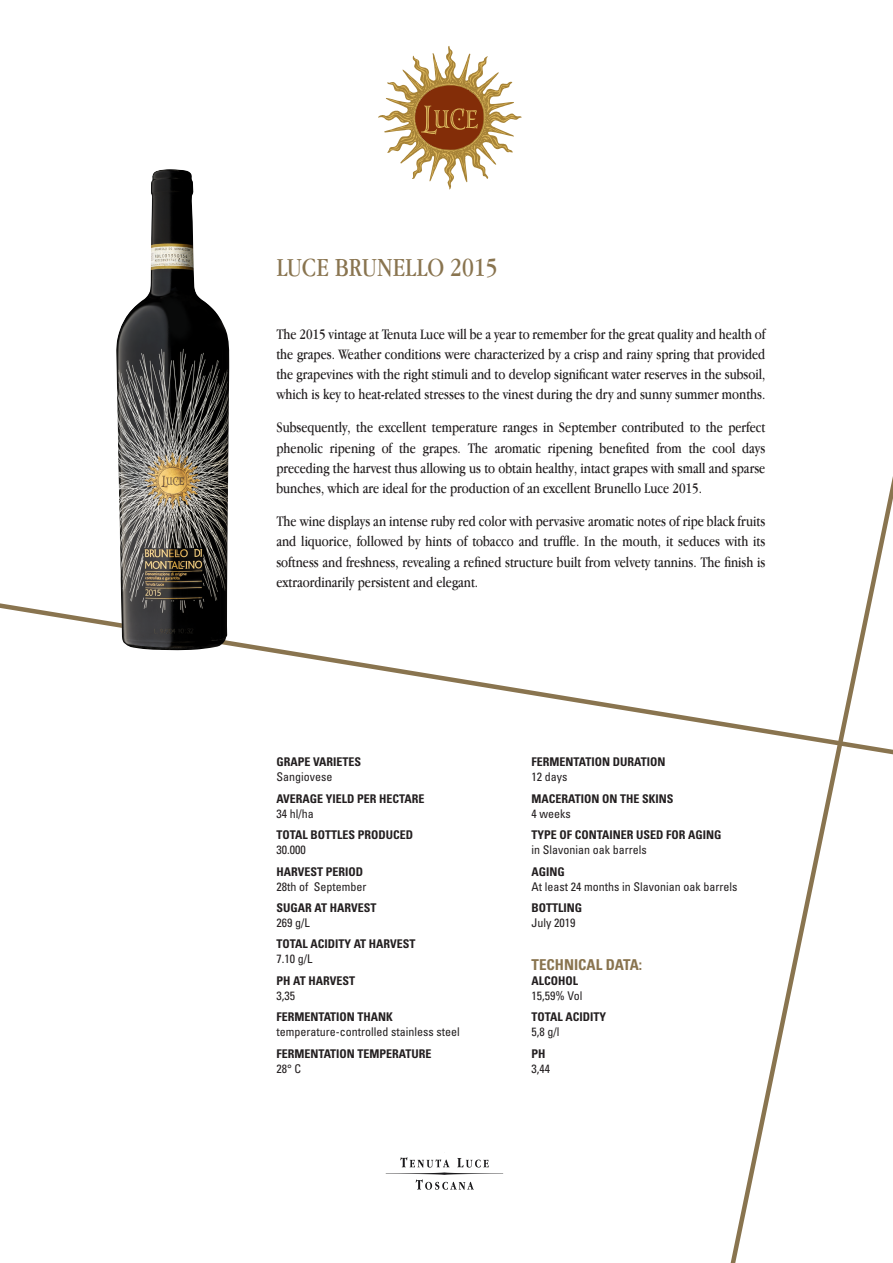
<style>
.page{position:relative;width:893px;height:1263px;background:#fff}
.page>*{position:absolute;margin:0;border:0;box-sizing:border-box;transform-origin:0 0}
.Nome_Vino{font:27px "Apple Garamond";color:#89744f}
.Testo{font:15px/20.2px "Apple Garamond";color:#231f20;text-align:justify}
.Box_titolo{font:700 condensed 15px "Univers";color:#89744f}
.Box_titoletto{font:700 condensed 12px "Univers";color:#231f20}
.Box_testo{font:condensed 12px "Univers";color:#231f20}
.Box_testo-2{font:700 condensed 12px "Univers";color:#231f20}
</style>
<div class="page">
<svg style="left:378px;top:46px;width:144px;height:143px"></svg>
<svg style="left:386px;top:1157px;width:117px;height:33px"></svg>
<svg style="left:0;top:603px;width:723px;height:124px"></svg>
<svg style="left:723px;top:476px;width:170px;height:787px"></svg>
<img style="left:116px;top:169px;width:113px;height:482px">
<p class="Nome_Vino" style="left:276px;top:251px;width:223px">LUCE BRUNELLO 2015</p>
<p class="Testo" style="left:276px;top:323px;width:491px">The 2015 vintage at Tenuta Luce will be a year to remember for the great quality and health of the grapes. Weather conditions were characterized by a crisp and rainy spring that provided the grapevines with the right stimuli and to develop significant water reserves in the subsoil, which is key to heat-related stresses to the vinest during the dry and sunny summer months.</p>
<p class="Testo" style="left:276px;top:417px;width:490px">Subsequently, the excellent temperature ranges in September contributed to the perfect phenolic ripening of the grapes. The aromatic ripening benefited from the cool days preceding the harvest thus allowing us to obtain healthy, intact grapes with small and sparse bunches, which are ideal for the production of an excellent Brunello Luce 2015.</p>
<p class="Testo" style="left:276px;top:511px;width:491px">The wine displays an intense ruby red color with pervasive aromatic notes of ripe black fruits and liquorice, followed by hints of tobacco and truffle. In the mouth, it seduces with its softness and freshness, revealing a refined structure built from velvety tannins. The finish is extraordinarily persistent and elegant.</p>
<p class="Box_titoletto" style="left:276px;top:755px;width:86px">GRAPE VARIETES</p>
<p class="Box_testo" style="left:276px;top:770px;width:57px">Sangiovese</p>
<p class="Box_titoletto" style="left:276px;top:791px;width:150px">AVERAGE YIELD PER HECTARE</p>
<p class="Box_testo" style="left:276px;top:806px;width:39px">34 hl/ha</p>
<p class="Box_titoletto" style="left:276px;top:828px;width:138px">TOTAL BOTTLES PRODUCED</p>
<p class="Box_testo" style="left:276px;top:842px;width:31px">30.000</p>
<p class="Box_titoletto" style="left:276px;top:864px;width:88px">HARVEST PERIOD</p>
<p class="Box_testo" style="left:276px;top:879px;width:91px">28th of September</p>
<p class="Box_testo-2" style="left:276px;top:900px;width:101px">SUGAR AT HARVEST</p>
<p class="Box_testo" style="left:276px;top:915px;width:35px">269 g/L</p>
<p class="Box_titoletto" style="left:276px;top:937px;width:141px">TOTAL ACIDITY AT HARVEST</p>
<p class="Box_testo" style="left:276px;top:951px;width:37px">7.10 g/L</p>
<p class="Box_titoletto" style="left:276px;top:973px;width:80px">PH AT HARVEST</p>
<p class="Box_testo" style="left:276px;top:988px;width:20px">3,35</p>
<p class="Box_titoletto" style="left:276px;top:1009px;width:118px">FERMENTATION THANK</p>
<p class="Box_testo" style="left:276px;top:1024px;width:185px">temperature-controlled stainless steel</p>
<p class="Box_titoletto" style="left:276px;top:1046px;width:157px">FERMENTATION TEMPERATURE</p>
<p class="Box_testo" style="left:276px;top:1061px;width:26px">28° C</p>
<p class="Box_titoletto" style="left:531px;top:755px;width:135px">FERMENTATION DURATION</p>
<p class="Box_testo" style="left:531px;top:770px;width:37px">12 days</p>
<p class="Box_titoletto" style="left:531px;top:791px;width:143px">MACERATION ON THE SKINS</p>
<p class="Box_testo" style="left:531px;top:806px;width:41px">4 weeks</p>
<p class="Box_titoletto" style="left:531px;top:828px;width:191px">TYPE OF CONTAINER USED FOR AGING</p>
<p class="Box_testo" style="left:531px;top:842px;width:117px">in Slavonian oak barrels</p>
<p class="Box_titoletto" style="left:531px;top:864px;width:35px">AGING</p>
<p class="Box_testo" style="left:531px;top:879px;width:207px">At least 24 months in Slavonian oak barrels</p>
<p class="Box_titoletto" style="left:531px;top:900px;width:52px">BOTTLING</p>
<p class="Box_testo" style="left:531px;top:915px;width:45px">July 2019</p>
<p class="Box_titolo" style="left:531px;top:955px;width:112px">TECHNICAL DATA:</p>
<p class="Box_titoletto" style="left:531px;top:973px;width:48px">ALCOHOL</p>
<p class="Box_testo" style="left:531px;top:988px;width:52px">15,59% Vol</p>
<p class="Box_titoletto" style="left:531px;top:1009px;width:76px">TOTAL ACIDITY</p>
<p class="Box_testo" style="left:531px;top:1024px;width:29px">5,8 g/l</p>
<p class="Box_titoletto" style="left:531px;top:1046px;width:16px">PH</p>
<p class="Box_testo" style="left:531px;top:1061px;width:20px">3,44</p>
</div>
